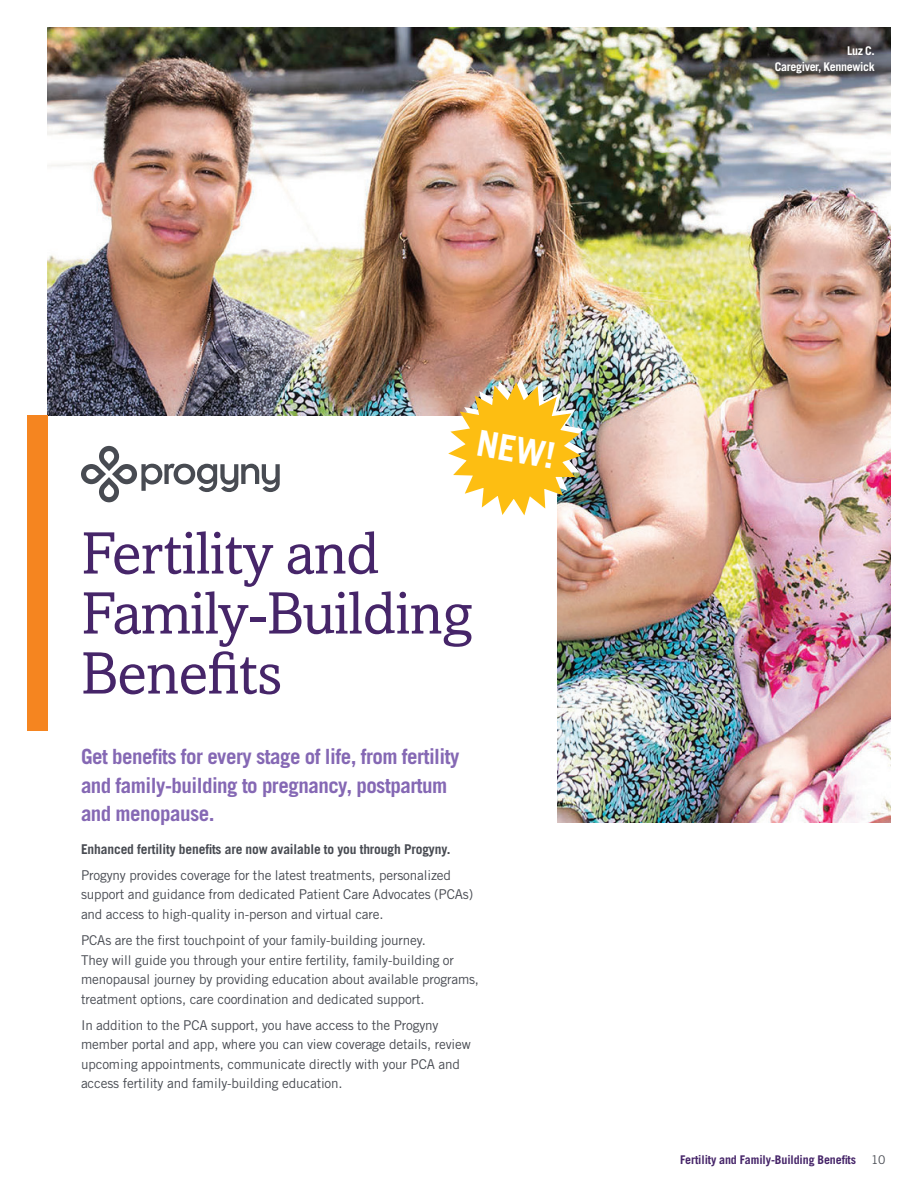
<style>
.page{position:relative;width:918px;height:1188px;background:#fff}
.page>*{position:absolute;margin:0;border:0;box-sizing:border-box;transform-origin:0 0}
.t1{font:60px/60px "Amasis MT Pro";letter-spacing:-.01em;color:#462569}
.t2{font:700 36px "Trade Gothic LT Std";color:#fff}
.t3{font:700 21px/28.5px "Trade Gothic LT Std";letter-spacing:-.025em;color:#8568b4}
.t4{font:13.5px/19.5px "Trade Gothic LT Std";letter-spacing:-.01em;color:#484b52}
.t5{font:700 13.5px/26.2px "Trade Gothic LT Std";letter-spacing:-.01em;color:#484b52}
.t6{font:700 12px "Trade Gothic LT Std";letter-spacing:-.01em;color:#462569}
.t7{font:700 12px/16.5px "Trade Gothic LT Std";letter-spacing:-.03em;color:#fff;text-align:right}
.s1{font-weight:400}
.s2{font-weight:400;color:#484b52}
</style>
<div class="page">
<img style="left:47px;top:27px;width:844px;height:796px">
<div style="left:27px;top:416px;width:529px;height:700px;background:#fff"></div>
<div style="left:27px;top:416px;width:20px;height:315px;background:#f58520"></div>
<svg style="left:81px;top:446px;width:199px;height:56px"></svg>
<img style="left:758px;top:29px;width:133px;height:62px">
<img style="left:445px;top:374px;width:144px;height:145px">
<p class="t7" style="left:775px;top:42px;width:101px">Luz C.<br>Caregiver, Kennewick</p>
<p class="t2" style="left:481px;top:420px;width:80px;rotate:10deg">NEW!</p>
<p class="t1" style="left:81px;top:524px;width:394px">Fertility and<br>Family-Building<br>Benefits</p>
<p class="t3" style="left:81px;top:742px;width:380px">Get benefits for every stage of life, from fertility and family-building to pregnancy, postpartum and menopause.</p>
<p class="t5" style="left:81px;top:836px;width:372px">Enhanced fertility benefits are now available to you through Progyny.<br><span class="s1">Progyny provides coverage for the latest treatments, personalized</span></p>
<p class="t4" style="left:81px;top:885px;width:394px">support and guidance from dedicated Patient Care Advocates (PCAs) and access to high-quality in-person and virtual care.</p>
<p class="t4" style="left:81px;top:930px;width:400px">PCAs are the first touchpoint of your family-building journey.<br>They will guide you through your entire fertility, family-building or menopausal journey by providing education about available programs, treatment options, care coordination and dedicated support.</p>
<p class="t4" style="left:81px;top:1015px;width:391px">In addition to the PCA support, you have access to the Progyny member portal and app, where you can view coverage details, review upcoming appointments, communicate directly with your PCA and access fertility and family-building education.</p>
<p class="t6" style="left:680px;top:1153px;width:207px">Fertility and Family-Building Benefits <span class="s2">10</span></p>
</div>
